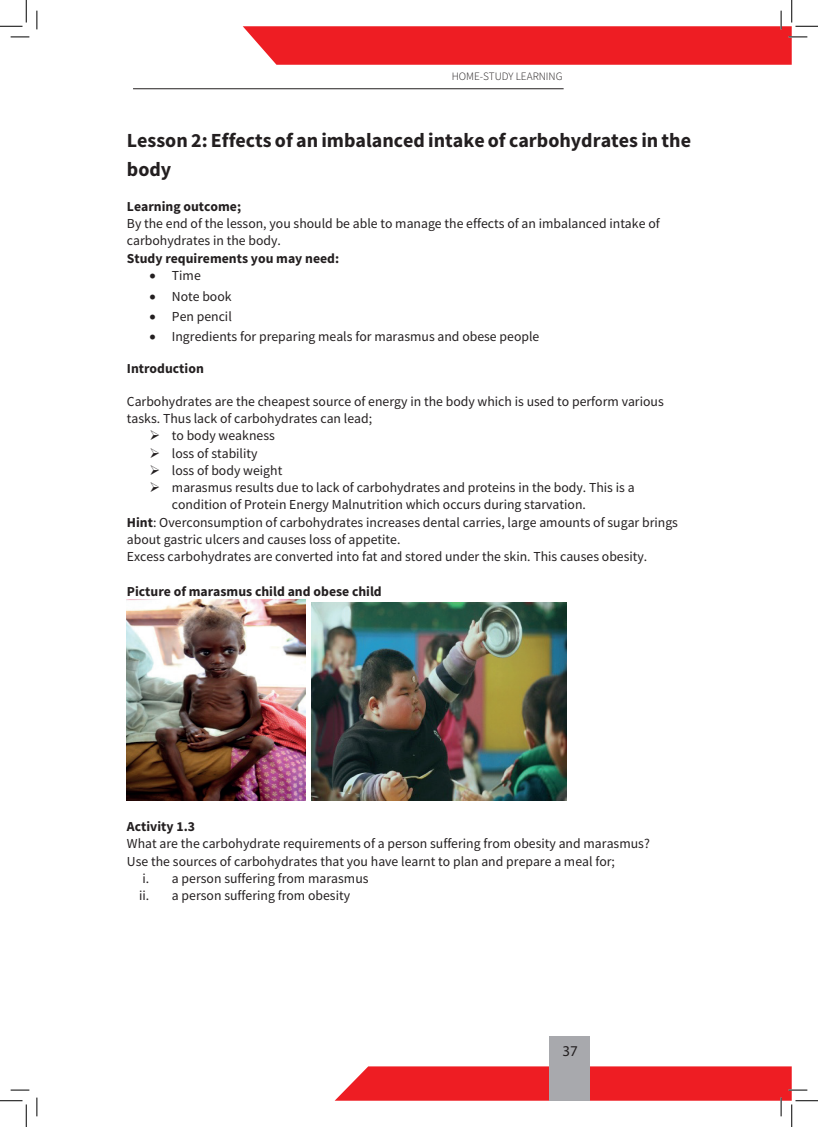
<style>
.page{position:relative;width:818px;height:1127px;background:#fff}
.page>*{position:absolute;margin:0;border:0;box-sizing:border-box;transform-origin:0 0}
.t1{font:700 20px/28.9px "Source Sans Pro";color:#231f20}
.t2{font:15px "Myriad Pro";color:#231f20}
.t3{font:13.75px/17.4px "Source Sans Pro";color:#231f20}
.t4{font:700 13.75px "Source Sans Pro";color:#231f20}
.t5{font:300 11.25px "Source Sans Pro";color:#231f20}
.s1{font-weight:700}
</style>
<div class="page">
<div style="left:549px;top:1035px;width:41px;height:65px;background:#a8a9ad"></div>
<hr style="left:133px;top:88px;width:431px;height:1px;background:#231f20">
<img style="left:127px;top:599px;width:179px;height:201px">
<img style="left:311px;top:602px;width:256px;height:198px">
<svg style="left:11px;top:36px;width:18px;height:2px"></svg>
<svg style="left:11px;top:1089px;width:18px;height:1px"></svg>
<svg style="left:36px;top:11px;width:2px;height:18px"></svg>
<svg style="left:36px;top:1097px;width:2px;height:18px"></svg>
<svg style="left:0;top:0;width:27px;height:27px"></svg>
<svg style="left:0;top:1100px;width:27px;height:26px"></svg>
<svg style="left:243px;top:0;width:575px;height:65px"></svg>
<svg style="left:335px;top:1066px;width:483px;height:60px"></svg>
<p class="t5" style="left:452px;top:69px;width:112px">HOME-STUDY LEARNING</p>
<h1 class="t1" style="left:127px;top:125px;width:566px">Lesson 2: Effects of an imbalanced intake of carbohydrates in the body</h1>
<p class="t4" style="left:127px;top:197px;width:116px">Learning outcome;</p>
<p class="t3" style="left:127px;top:215px;width:534px">By the end of the lesson, you should be able to manage the effects of an imbalanced intake of carbohydrates in the body.</p>
<p class="t4" style="left:127px;top:249px;width:214px">Study requirements you may need:</p>
<p class="t3" style="left:149px;top:267px;width:53px">• Time</p>
<p class="t3" style="left:149px;top:287px;width:84px">• Note book</p>
<p class="t3" style="left:149px;top:307px;width:84px">• Pen pencil</p>
<p class="t3" style="left:149px;top:327px;width:391px">• Ingredients for preparing meals for marasmus and obese people</p>
<p class="t4" style="left:127px;top:359px;width:78px">Introduction</p>
<p class="t3" style="left:127px;top:392px;width:538px">Carbohydrates are the cheapest source of energy in the body which is used to perform various tasks. Thus lack of carbohydrates can lead;</p>
<p class="t3" style="left:149px;top:427px;width:127px">➢ to body weakness</p>
<p class="t3" style="left:149px;top:444px;width:110px">➢ loss of stability</p>
<p class="t3" style="left:149px;top:461px;width:134px">➢ loss of body weight</p>
<p class="t3" style="left:149px;top:479px;width:487px">➢ marasmus results due to lack of carbohydrates and proteins in the body. This is a</p>
<p class="t3" style="left:172px;top:496px;width:416px">condition of Protein Energy Malnutrition which occurs during starvation.</p>
<p class="t3" style="left:127px;top:513px;width:553px"><span class="s1">Hint</span>: Overconsumption of carbohydrates increases dental carries, large amounts of sugar brings</p>
<p class="t3" style="left:127px;top:530px;width:275px">about gastric ulcers and causes loss of appetite.</p>
<p class="t3" style="left:127px;top:548px;width:522px">Excess carbohydrates are converted into fat and stored under the skin. This causes obesity.</p>
<p class="t4" style="left:127px;top:582px;width:256px">Picture of marasmus child and obese child</p>
<p class="t4" style="left:127px;top:817px;width:70px">Activity 1.3</p>
<p class="t3" style="left:127px;top:834px;width:524px">What are the carbohydrate requirements of a person suffering from obesity and marasmus?</p>
<p class="t3" style="left:127px;top:852px;width:490px">Use the sources of carbohydrates that you have learnt to plan and prepare a meal for;</p>
<p class="t3" style="left:143px;top:869px;width:227px">i. a person suffering from marasmus</p>
<p class="t3" style="left:139px;top:886px;width:212px">ii. a person suffering from obesity</p>
<p class="t2" style="left:562px;top:1041px;width:17px">37</p>
</div>
